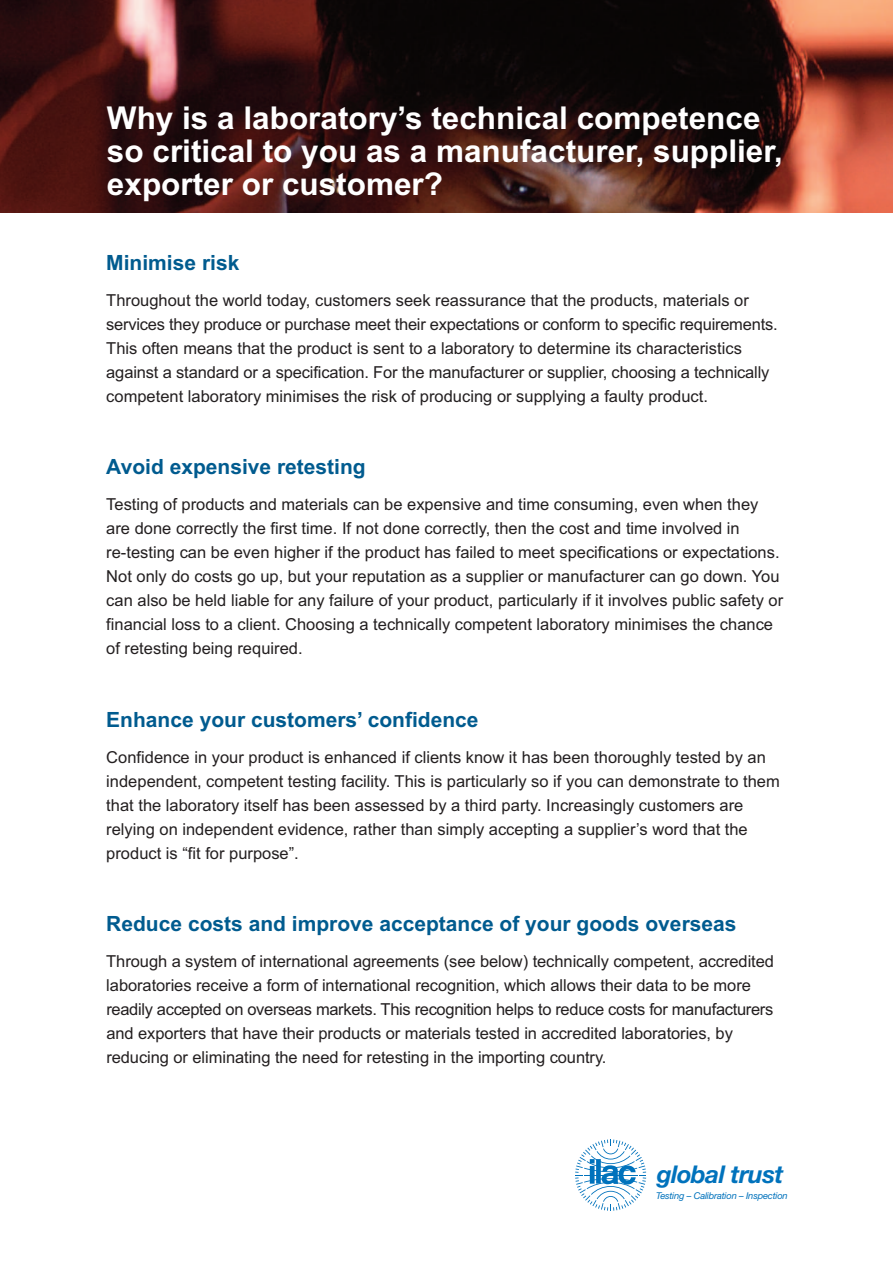
<style>
.page{position:relative;width:893px;height:1263px;background:#fff}
.page>*{position:absolute;margin:0;border:0;box-sizing:border-box;transform-origin:0 0}
.t1{font:700 31.5px/33px "Arial";color:#fff}
.t2{font:italic 700 24.45px "Helvetica Neue";letter-spacing:-.025em;color:#0072bc}
.t3{font:700 21px "Arial";color:#005b8f}
.t4{font:16.5px/24px "Arial";color:#231f20}
.t5{font:italic 9.3px "Helvetica Neue";letter-spacing:-.02em;color:#0072bc}
</style>
<div class="page">
<svg style="left:575px;top:1139px;width:71px;height:72px"></svg>
<img style="left:0;top:0;width:893px;height:213px">
<h1 class="t1" style="left:107px;top:102px;width:677px">Why is a laboratory’s technical competence so critical to you as a manufacturer, supplier, exporter or customer?</h1>
<p class="t3" style="left:106px;top:251px;width:135px">Minimise risk</p>
<p class="t4" style="left:106px;top:289px;width:673px">Throughout the world today, customers seek reassurance that the products, materials or services they produce or purchase meet their expectations or conform to specific requirements.<br>This often means that the product is sent to a laboratory to determine its characteristics against a standard or a specification. For the manufacturer or supplier, choosing a technically competent laboratory minimises the risk of producing or supplying a faulty product.</p>
<p class="t3" style="left:106px;top:455px;width:261px">Avoid expensive retesting</p>
<p class="t4" style="left:106px;top:493px;width:678px">Testing of products and materials can be expensive and time consuming, even when they are done correctly the first time. If not done correctly, then the cost and time involved in re-testing can be even higher if the product has failed to meet specifications or expectations.<br>Not only do costs go up, but your reputation as a supplier or manufacturer can go down. You can also be held liable for any failure of your product, particularly if it involves public safety or financial loss to a client. Choosing a technically competent laboratory minimises the chance of retesting being required.</p>
<p class="t3" style="left:106px;top:707px;width:374px">Enhance your customers’ confidence</p>
<p class="t4" style="left:106px;top:745px;width:675px">Confidence in your product is enhanced if clients know it has been thoroughly tested by an independent, competent testing facility. This is particularly so if you can demonstrate to them that the laboratory itself has been assessed by a third party. Increasingly customers are relying on independent evidence, rather than simply accepting a supplier’s word that the product is “fit for purpose”.</p>
<p class="t3" style="left:106px;top:911px;width:632px">Reduce costs and improve acceptance of your goods overseas</p>
<p class="t4" style="left:106px;top:949px;width:669px">Through a system of international agreements (see below) technically competent, accredited laboratories receive a form of international recognition, which allows their data to be more readily accepted on overseas markets. This recognition helps to reduce costs for manufacturers and exporters that have their products or materials tested in accredited laboratories, by reducing or eliminating the need for retesting in the importing country.</p>
<h2 class="t2" style="left:657px;top:1166px;width:128px">global trust</h2>
<p class="t5" style="left:656px;top:1193px;width:133px">Testing – Calibration – Inspection</p>
</div>
